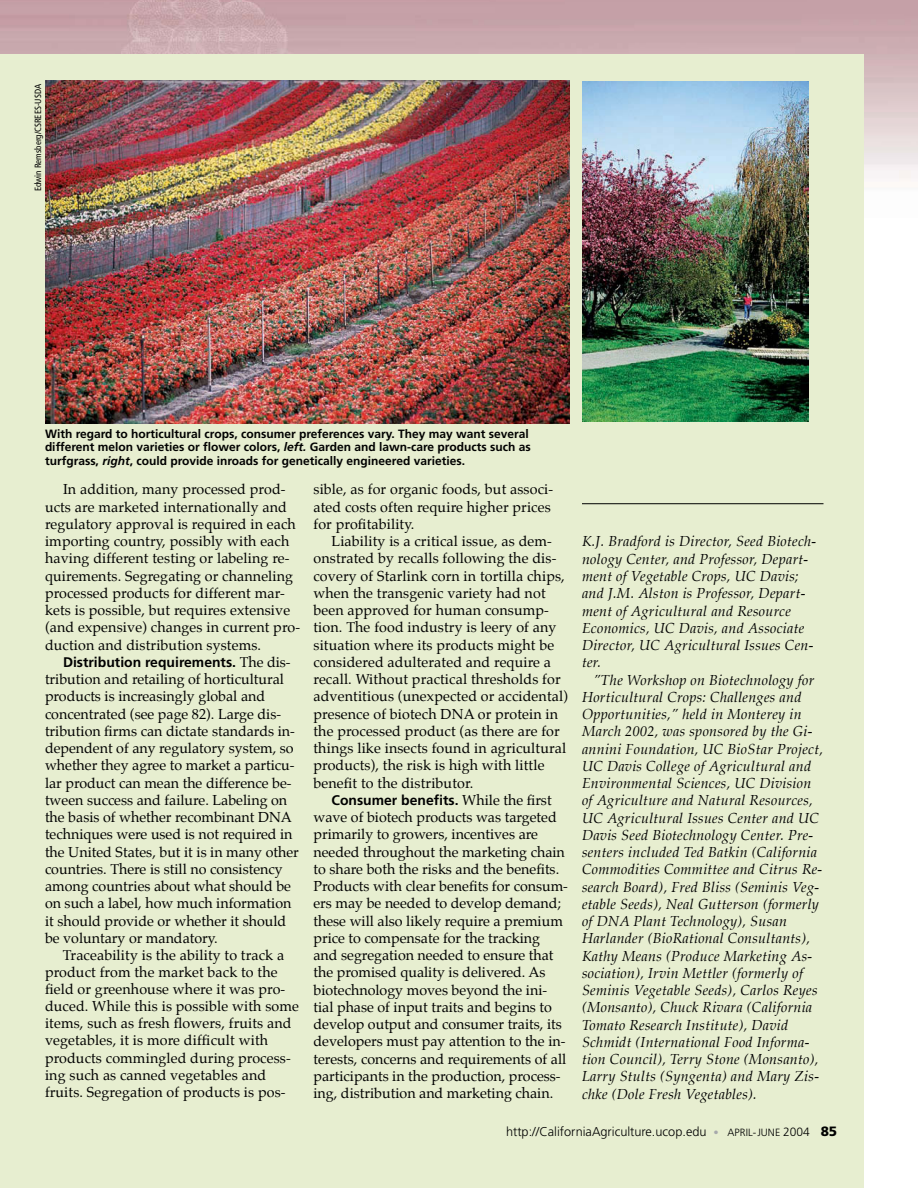
<style>
.page{position:relative;width:918px;height:1188px;background:#fff}
.page>*{position:absolute;margin:0;border:0;box-sizing:border-box;transform-origin:0 0}
.t1{font:14.25px/17.2px "Palatino";color:#000}
.t2{font:italic 14.25px/17.2px "Palatino";letter-spacing:.02em;color:#000}
.t3{font:700 13.95px "Frutiger";color:#000}
.t4{font:300 12.75px "Frutiger";color:#000}
.t5{font:700 12px/13.5px "Frutiger";color:#000}
.t6{font:condensed 9px "Frutiger";color:#000}
.s1{font-style:italic}
.s2{font-family:"Palatino";font-weight:400;font-size:14.25px}
.s3{font-size:10.5px;color:#a7a9ac}
.s4{font-size:10.5px}
.s5{font-size:12px}
.s6{font-weight:900;font-size:13.5px}
</style>
<div class="page">
<img style="left:0;top:0;width:918px;height:181px">
<div style="left:1px;top:55px;width:862px;height:1133px;background:#e7eed0"></div>
<hr style="left:582px;top:503px;width:242px;height:1px;background:#000">
<img style="left:45px;top:81px;width:525px;height:343px">
<img style="left:582px;top:81px;width:226px;height:341px">
<p class="t6" style="left:33px;top:191px;width:109px;rotate:-90deg">Edwin Remsberg/CSREES-USDA</p>
<p class="t5" style="left:45px;top:427px;width:487px">With regard to horticultural crops, consumer preferences vary. They may want several different melon varieties or flower colors, <span class="s1">left.</span> Garden and lawn-care products such as turfgrass, <span class="s1">right</span>, could provide inroads for genetically engineered varieties.</p>
<p class="t1" style="left:45px;top:482px;width:257px;text-indent:18px">In addition, many processed prod&shy;ucts are marketed internationally and regulatory approval is required in each importing country, possibly with each having different testing or labeling re&shy;quirements. Segregating or channeling processed products for different mar&shy;kets is possible, but requires extensive (and expensive) changes in current pro&shy;duction and distribution systems.</p>
<p class="t3" style="left:63px;top:654px;width:229px">Distribution requirements. <span class="s2">The dis-</span></p>
<p class="t1" style="left:45px;top:672px;width:255px">tribution and retailing of horticultural products is increasingly global and concentrated (see page 82). Large dis&shy;tribution firms can dictate standards in&shy;dependent of any regulatory system, so whether they agree to market a particu&shy;lar product can mean the difference be&shy;tween success and failure. Labeling on the basis of whether recombinant DNA techniques were used is not required in the United States, but it is in many other countries. There is still no consistency among countries about what should be on such a label, how much information it should provide or whether it should be voluntary or mandatory.</p>
<p class="t1" style="left:45px;top:948px;width:256px;text-indent:18px">Traceability is the ability to track a product from the market back to the field or greenhouse where it was pro&shy;duced. While this is possible with some items, such as fresh flowers, fruits and vegetables, it is more difficult with products commingled during process&shy;ing such as canned vegetables and fruits. Segregation of products is pos-</p>
<p class="t1" style="left:314px;top:482px;width:241px">sible, as for organic foods, but associ&shy;ated costs often require higher prices for profitability.</p>
<p class="t1" style="left:314px;top:534px;width:256px;text-indent:18px">Liability is a critical issue, as dem&shy;onstrated by recalls following the dis&shy;covery of Starlink corn in tortilla chips, when the transgenic variety had not been approved for human consump&shy;tion. The food industry is leery of any situation where its products might be considered adulterated and require a recall. Without practical thresholds for adventitious (unexpected or accidental) presence of biotech DNA or protein in the processed product (as there are for things like insects found in agricultural products), the risk is high with little benefit to the distributor.</p>
<p class="t3" style="left:332px;top:792px;width:222px">Consumer benefits. <span class="s2">While the first</span></p>
<p class="t1" style="left:314px;top:810px;width:256px">wave of biotech products was targeted primarily to growers, incentives are needed throughout the marketing chain to share both the risks and the benefits.<br>Products with clear benefits for consum&shy;ers may be needed to develop demand; these will also likely require a premium price to compensate for the tracking<br>and segregation needed to ensure that the promised quality is delivered. As biotechnology moves beyond the ini&shy;tial phase of input traits and begins to develop output and consumer traits, its developers must pay attention to the in&shy;terests, concerns and requirements of all participants in the production, process&shy;ing, distribution and marketing chain.</p>
<p class="t2" style="left:582px;top:534px;width:236px">K.J. Bradford is Director, Seed Biotech&shy;nology Center, and Professor, Depart&shy;ment of Vegetable Crops, UC Davis; and J.M. Alston is Professor, Depart&shy;ment of Agricultural and Resource Economics, UC Davis, and Associate Director, UC Agricultural Issues Cen&shy;ter.</p>
<p class="t2" style="left:582px;top:673px;width:242px;text-indent:12px">”The Workshop on Biotechnology for Horticultural Crops: Challenges and Opportunities,” held in Monterey in March 2002, was sponsored by the Gi&shy;annini Foundation, UC BioStar Project, UC Davis College of Agricultural and Environmental Sciences, UC Division of Agriculture and Natural Resources, UC Agricultural Issues Center and UC Davis Seed Biotechnology Center. Pre&shy;senters included Ted Batkin (California Commodities Committee and Citrus Re&shy;search Board), Fred Bliss (Seminis Veg&shy;etable Seeds), Neal Gutterson (formerly of DNA Plant Technology), Susan Harlander (BioRational Consultants), Kathy Means (Produce Marketing As&shy;sociation), Irvin Mettler (formerly of Seminis Vegetable Seeds), Carlos Reyes (Monsanto), Chuck Rivara (California Tomato Research Institute), David Schmidt (International Food Informa&shy;tion Council), Terry Stone (Monsanto), Larry Stults (Syngenta) and Mary Zis&shy;chke (Dole Fresh Vegetables).</p>
<p class="t4" style="left:506px;top:1124px;width:333px">http://CaliforniaAgriculture.ucop.edu <span class="s3">•</span> <span class="s4">APRIL-JUNE</span> <span class="s5">2004</span> <span class="s6">85</span></p>
</div>
